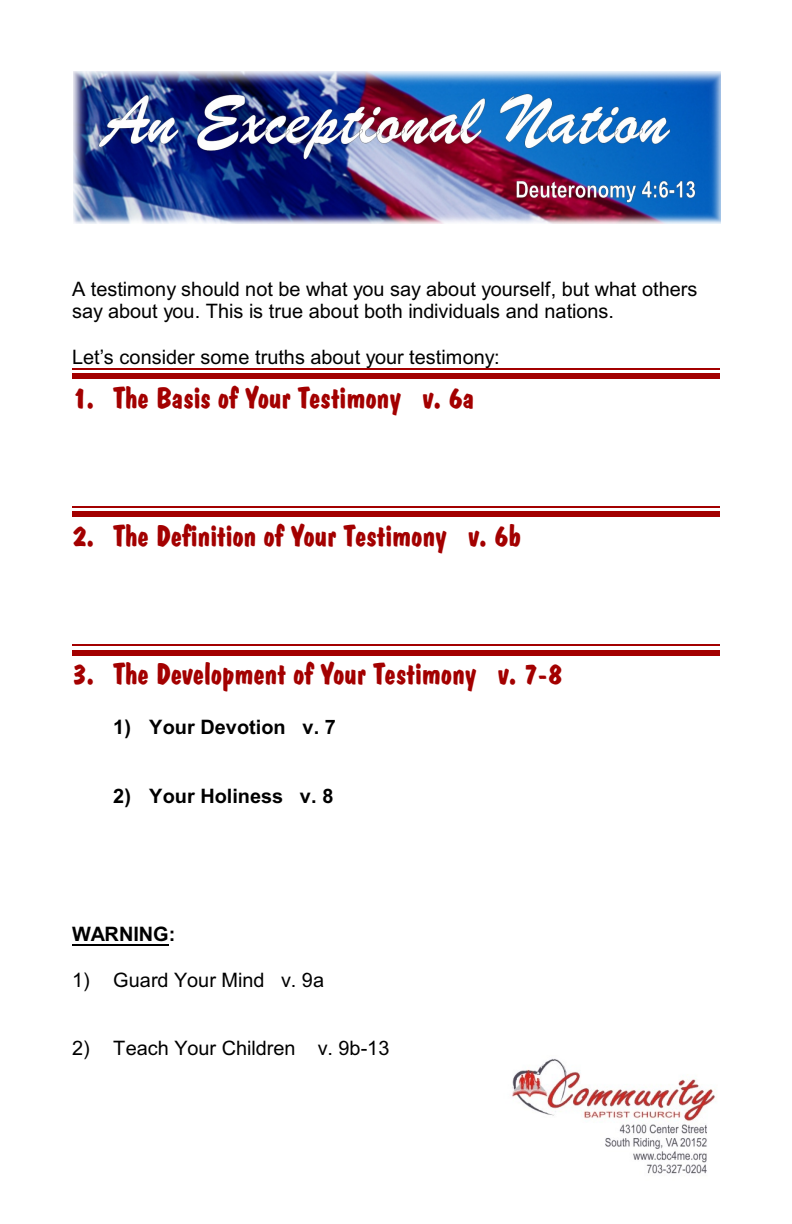
<style>
.page{position:relative;width:792px;height:1224px;background:#fff}
.page>*{position:absolute;margin:0;border:0;box-sizing:border-box;transform-origin:0 0}
.t1{font:30px "Dom Bold BT";color:#a30000}
.t2{font:20px/22.8px "Arial";color:#000}
.t3{font:700 20px "Arial";color:#000}
</style>
<div class="page">
<img style="left:73px;top:72px;width:647px;height:151px">
<hr style="left:72px;top:944px;width:97px;height:2px;background:#000">
<hr style="left:72px;top:368px;width:648px;height:2px;background:#a30000">
<div style="left:72px;top:374px;width:648px;height:5px;background:#a30000"></div>
<hr style="left:72px;top:506px;width:648px;height:2px;background:#a30000">
<div style="left:72px;top:512px;width:648px;height:5px;background:#a30000"></div>
<hr style="left:72px;top:645px;width:648px;height:1px;background:#a30000">
<div style="left:72px;top:650px;width:648px;height:5px;background:#a30000"></div>
<img style="left:512px;top:1059px;width:203px;height:115px">
<p class="t2" style="left:72px;top:279px;width:627px">A testimony should not be what you say about yourself, but what others say about you. This is true about both individuals and nations.</p>
<p class="t2" style="left:72px;top:348px;width:429px">Let’s consider some truths about your testimony:</p>
<h1 class="t1" style="left:72px;top:385px;width:404px">1. The Basis of Your Testimony v. 6a</h1>
<h1 class="t1" style="left:72px;top:523px;width:451px">2. The Definition of Your Testimony v. 6b</h1>
<h1 class="t1" style="left:72px;top:661px;width:492px">3. The Development of Your Testimony v. 7-8</h1>
<p class="t3" style="left:113px;top:719px;width:224px">1) Your Devotion v. 7</p>
<p class="t3" style="left:113px;top:789px;width:222px">2) Your Holiness v. 8</p>
<p class="t3" style="left:72px;top:926px;width:105px">WARNING:</p>
<p class="t2" style="left:72px;top:970px;width:254px">1) Guard Your Mind v. 9a</p>
<p class="t2" style="left:72px;top:1039px;width:319px">2) Teach Your Children v. 9b-13</p>
</div>
